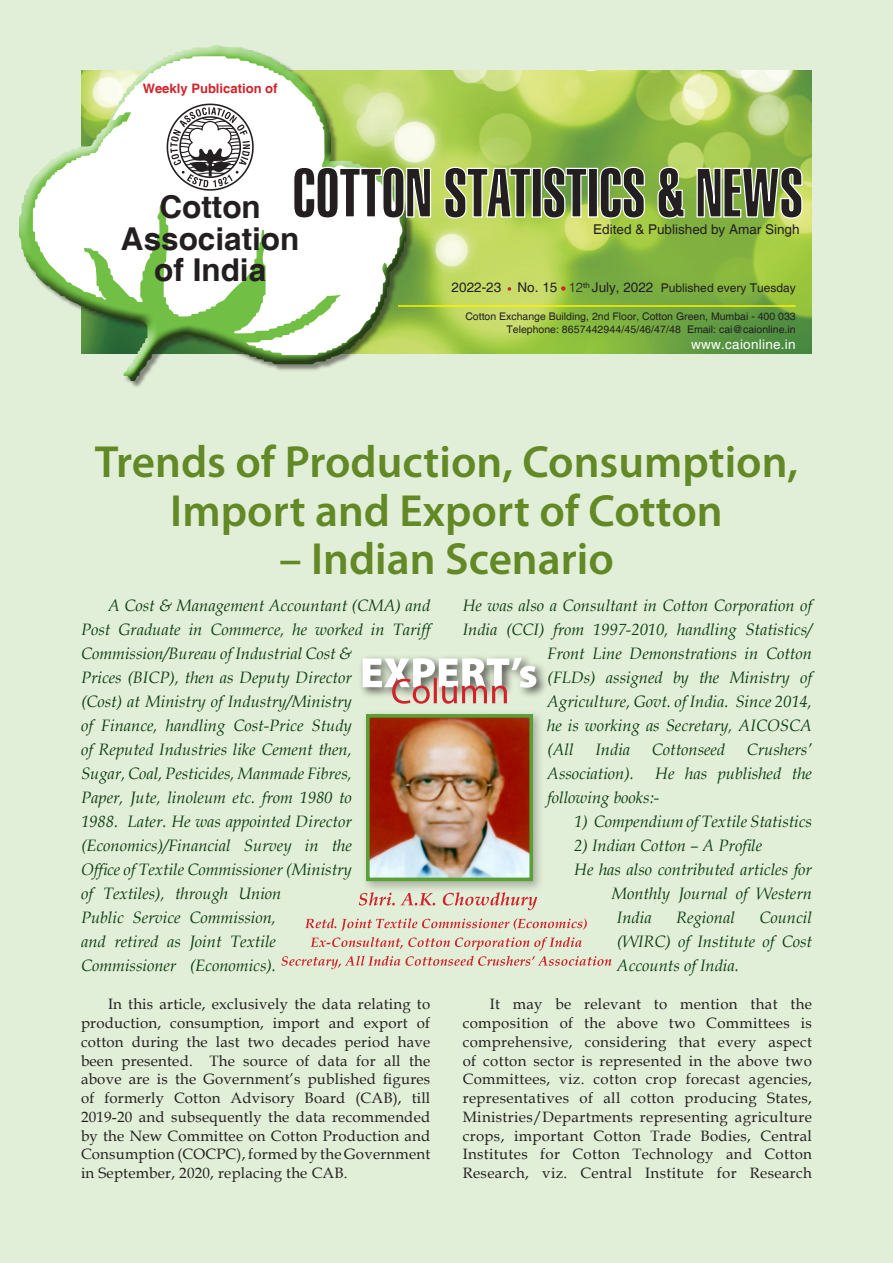
<style>
.page{position:relative;width:893px;height:1263px;background:#e2efd8}
.page>*{position:absolute;margin:0;border:0;box-sizing:border-box;transform-origin:0 0}
.SUB_HEAD{font:600 45.15px/48.4px "Myriad Pro";color:#628925;text-align:center}
.t1{font:700 31.5px "Helvetica";color:#231f20}
.BODY_TEXT{font:italic 16.5px/24px "Book Antiqua";color:#0d3e13}
.BODY_TEXT-2{font:15px/18.8px "Book Antiqua";letter-spacing:.02em;color:#231f20;text-align:justify}
.t2{font:13.5px "Helvetica";color:#231f20}
.t3{font:13.5px "Helvetica";letter-spacing:.02em;color:#fff}
.t4{font:700 13.05px "Helvetica";color:#d1232a}
.t5{font:10.5px "Helvetica";color:#231f20}
.s1{font-family:"Swiss 721 BT";font-weight:300}
.s2{font-size:12px}
</style>
<div class="page">
<img style="left:414px;top:70px;width:398px;height:284px">
<div style="left:19px;top:45px;width:395px;height:343px;background:#231f20;opacity:.5"></div>
<div style="left:17px;top:44px;width:387px;height:338px;background:#fff;opacity:.75"></div>
<div style="left:18px;top:81px;width:389px;height:301px;background:#231f20;opacity:.75"></div>
<svg style="left:33px;top:56px;width:370px;height:299px;background:#d5e5c6"></svg>
<svg style="left:508px;top:287px;width:3px;height:4px"></svg>
<svg style="left:561px;top:286px;width:5px;height:5px"></svg>
<svg style="left:167px;top:104px;width:87px;height:87px;background:#bcbbbc"></svg>
<svg style="left:293px;top:146px;width:510px;height:73px;background:#839361"></svg>
<hr style="left:398px;top:305px;width:398px;height:2px;background:#fff101">
<div style="left:358px;top:654px;width:190px;height:46px;background:#231f20;opacity:.75"></div>
<svg style="left:363px;top:658px;width:173px;height:46px"></svg>
<div style="left:362px;top:710px;width:183px;height:183px;background:#231f20;opacity:.3"></div>
<img style="left:371px;top:719px;width:157px;height:157px">
<div style="left:366px;top:714px;width:167px;height:167px;border:4px solid #5b9f37"></div>
<svg style="left:359px;top:892px;width:178px;height:18px"></svg>
<svg style="left:281px;top:956px;width:330px;height:13px"></svg>
<svg style="left:311px;top:937px;width:271px;height:13px"></svg>
<svg style="left:305px;top:918px;width:282px;height:13px"></svg>
<p class="t4" style="left:143px;top:80px;width:136px">Weekly Publication of</p>
<p class="t1" style="left:159px;top:188px;width:103px">Cotton</p>
<p class="t1" style="left:121px;top:219px;width:180px">Association</p>
<p class="t1" style="left:154px;top:251px;width:113px">of India</p>
<p class="t2" style="left:593px;top:222px;width:208px">Edited &amp; Published by Amar Singh</p>
<p class="t2" style="left:452px;top:280px;width:346px">2022-23 No. 15 <span class="s1">12</span><sup>th</sup> July, 2022 <span class="s2">Published every Tuesday</span></p>
<p class="t5" style="left:465px;top:310px;width:332px">Cotton Exchange Building, 2nd Floor, Cotton Green, Mumbai - 400 033</p>
<p class="t5" style="left:506px;top:323px;width:291px">Telephone: 8657442944/45/46/47/48 Email: cai@caionline.in</p>
<p class="t3" style="left:691px;top:336px;width:106px">www.caionline.in</p>
<p class="SUB_HEAD" style="left:95px;top:437px;width:705px">Trends of Production, Consumption,<br>Import and Export of Cotton</p>
<p class="SUB_HEAD" style="left:279px;top:534px;width:336px">– Indian Scenario</p>
<p class="BODY_TEXT" style="left:463px;top:593px;width:351px">He was also a Consultant in Cotton Corporation of</p>
<p class="BODY_TEXT" style="left:463px;top:617px;width:351px">India (CCI) from 1997-2010, handling Statistics/</p>
<p class="BODY_TEXT" style="left:547px;top:641px;width:266px">Front Line Demonstrations in Cotton</p>
<p class="BODY_TEXT" style="left:547px;top:665px;width:266px">(FLDs) assigned by the Ministry of</p>
<p class="BODY_TEXT" style="left:547px;top:689px;width:266px">Agriculture, Govt. of India. Since 2014,</p>
<p class="BODY_TEXT" style="left:547px;top:713px;width:266px">he is working as Secretary, AICOSCA</p>
<p class="BODY_TEXT" style="left:547px;top:737px;width:28px">(All</p>
<p class="BODY_TEXT" style="left:595px;top:737px;width:36px">India</p>
<p class="BODY_TEXT" style="left:652px;top:737px;width:75px">Cottonseed</p>
<p class="BODY_TEXT" style="left:747px;top:737px;width:67px">Crushers’</p>
<p class="BODY_TEXT" style="left:547px;top:761px;width:88px">Association).</p>
<p class="BODY_TEXT" style="left:81px;top:593px;width:351px;text-indent:27px">A Cost &amp; Management Accountant (CMA) and Post Graduate in Commerce, he worked in Tariff Commission/Bureau of Industrial Cost &amp;<br>Prices (BICP), then as Deputy Director<br>(Cost) at Ministry of Industry/Ministry<br>of Finance, handling Cost-Price Study<br>of Reputed Industries like Cement then,<br>Sugar, Coal, Pesticides, Manmade Fibres,<br>Paper, Jute, linoleum etc. from 1980 to<br>1988. Later. He was appointed Director (Economics)/Financial Survey in the<br>Office of Textile Commissioner (Ministry<br>of Textiles), through Union<br>Public Service Commission,<br>and retired as Joint Textile<br>Commissioner (Economics).</p>
<p class="BODY_TEXT-2" style="left:81px;top:994px;width:351px;text-indent:27px">In this article, exclusively the data relating to production, consumption, import and export of cotton during the last two decades period have been presented. The source of data for all the above are is the Government’s published figures of formerly Cotton Advisory Board (CAB), till 2019-20 and subsequently the data recommended by the New Committee on Cotton Production and Consumption (COCPC), formed by the Government in September, 2020, replacing the CAB.</p>
<p class="BODY_TEXT-2" style="left:463px;top:994px;width:351px;text-indent:27px">It may be relevant to mention that the composition of the above two Committees is comprehensive, considering that every aspect of cotton sector is represented in the above two Committees, viz. cotton crop forecast agencies, representatives of all cotton producing States, Ministries/Departments representing agriculture crops, important Cotton Trade Bodies, Central Institutes for Cotton Technology and Cotton Research, viz. Central Institute for Research</p>
<p class="BODY_TEXT" style="left:547px;top:761px;width:266px;text-indent:108px">He has published the following books:-</p>
<p class="BODY_TEXT" style="left:574px;top:809px;width:239px">1) Compendium of Textile Statistics</p>
<p class="BODY_TEXT" style="left:574px;top:833px;width:189px">2) Indian Cotton – A Profile</p>
<p class="BODY_TEXT" style="left:574px;top:857px;width:239px">He has also contributed articles for</p>
<p class="BODY_TEXT" style="left:611px;top:881px;width:202px">Monthly Journal of Western</p>
<p class="BODY_TEXT" style="left:617px;top:905px;width:36px">India</p>
<p class="BODY_TEXT" style="left:676px;top:905px;width:60px">Regional</p>
<p class="BODY_TEXT" style="left:617px;top:905px;width:197px;text-align:justify;text-indent:142px">Council (WIRC) of Institute of Cost Accounts of India.</p>
</div>
